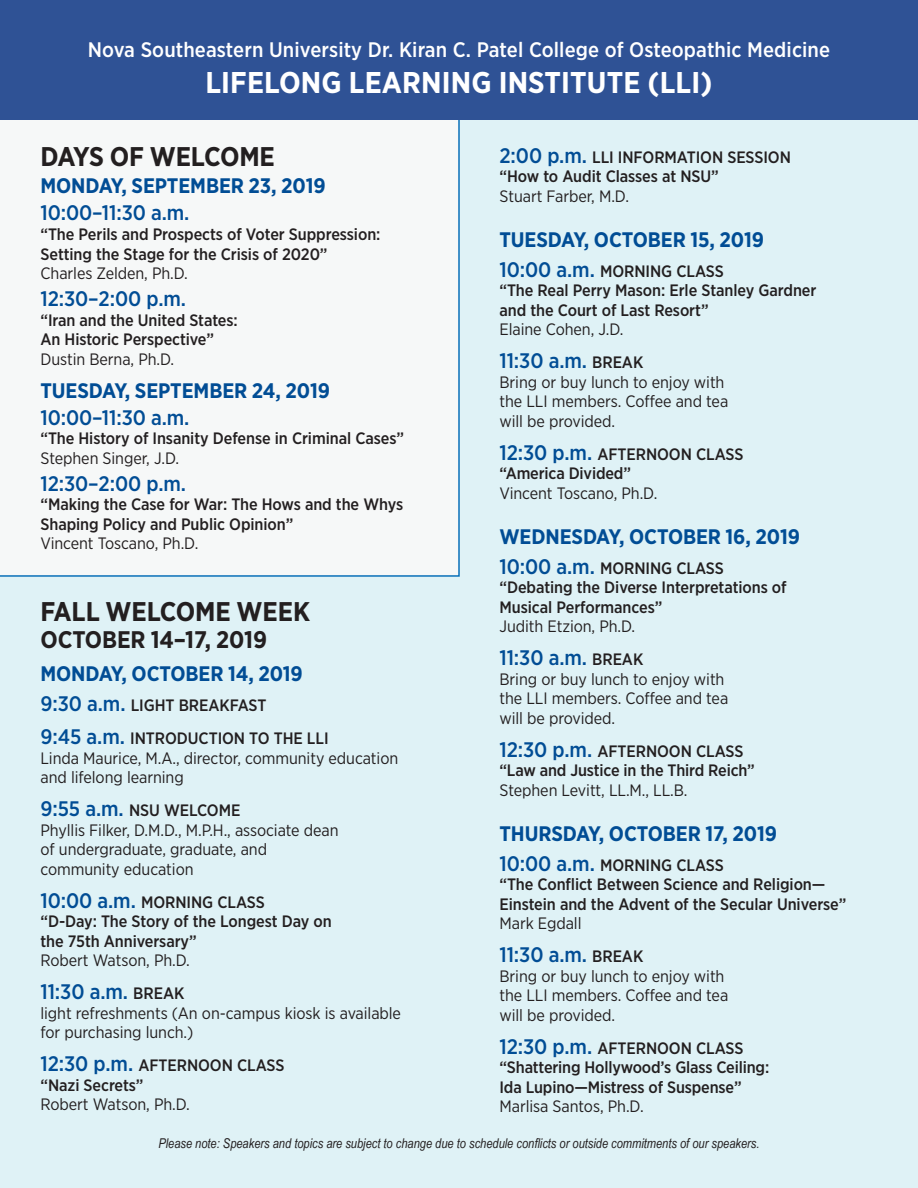
<style>
.page{position:relative;width:918px;height:1188px;background:#fff}
.page>*{position:absolute;margin:0;border:0;box-sizing:border-box;transform-origin:0 0}
.t1{font:700 30px "Gotham Narrow";letter-spacing:.005em;color:#fff}
.t2{font:700 27px "Gotham Narrow";letter-spacing:-.005em;color:#231f20}
.t3{font:700 24px "Gotham Narrow";letter-spacing:-.005em;color:#231f20}
.t4{font:700 21px "Gotham Narrow";letter-spacing:-.005em;color:#014d95}
.t5{font:500 21px "Gotham Narrow";letter-spacing:-.005em;color:#014d95}
.t6{font:500 21px "Gotham Narrow";letter-spacing:.005em;color:#fff}
.t7{font:500 16.5px/19.5px "Gotham Narrow";letter-spacing:-.005em;color:#231f20}
.t8{font:16.5px/19.5px "Gotham Narrow";letter-spacing:-.005em;color:#231f20}
.t9{font:italic 13.5px "Arial Narrow";color:#231f20}
.s1{font-size:21px;color:#014d95}
.s2{font-size:16.5px;color:#231f20}
</style>
<div class="page">
<div style="left:0;top:120px;width:918px;height:1068px;background:#dff2f6"></div>
<div style="left:0;top:120px;width:460px;height:457px;background:#f6f8f8"></div>
<div style="left:0;top:0;width:918px;height:120px;background:#2f5295"></div>
<p class="t6" style="left:88px;top:37px;width:744px">Nova Southeastern University Dr. Kiran C. Patel College of Osteopathic Medicine</p>
<p class="t1" style="left:205px;top:63px;width:509px">LIFELONG LEARNING INSTITUTE (LLI)</p>
<p class="t2" style="left:40px;top:139px;width:236px">DAYS OF WELCOME</p>
<p class="t4" style="left:40px;top:172px;width:287px">MONDAY, SEPTEMBER 23, 2019</p>
<p class="t5" style="left:40px;top:200px;width:151px">10:00–11:30 a.m.</p>
<p class="t7" style="left:40px;top:224px;width:341px">“The Perils and Prospects of Voter Suppression:<br>Setting the Stage for the Crisis of 2020”</p>
<p class="t8" style="left:40px;top:263px;width:149px">Charles Zelden, Ph.D.</p>
<p class="t5" style="left:40px;top:285px;width:147px">12:30–2:00 p.m.</p>
<p class="t7" style="left:40px;top:310px;width:199px">“Iran and the United States:</p>
<p class="t7" style="left:40px;top:329px;width:175px">An Historic Perspective”</p>
<p class="t8" style="left:40px;top:349px;width:135px">Dustin Berna, Ph.D.</p>
<p class="t4" style="left:40px;top:377px;width:291px">TUESDAY, SEPTEMBER 24, 2019</p>
<p class="t5" style="left:40px;top:404px;width:151px">10:00–11:30 a.m.</p>
<p class="t7" style="left:40px;top:429px;width:365px">“The History of Insanity Defense in Criminal Cases”</p>
<p class="t8" style="left:40px;top:448px;width:140px">Stephen Singer, J.D.</p>
<p class="t5" style="left:40px;top:470px;width:147px">12:30–2:00 p.m.</p>
<p class="t7" style="left:40px;top:495px;width:364px">“Making the Case for War: The Hows and the Whys<br>Shaping Policy and Public Opinion”</p>
<p class="t8" style="left:40px;top:534px;width:159px">Vincent Toscano, Ph.D.</p>
<p class="t7" style="left:500px;top:147px;width:293px"><span class="s1">2:00 p.m.</span> LLI INFORMATION SESSION</p>
<p class="t7" style="left:500px;top:167px;width:221px">“How to Audit Classes at NSU”</p>
<p class="t8" style="left:500px;top:186px;width:131px">Stuart Farber, M.D.</p>
<p class="t4" style="left:500px;top:226px;width:266px">TUESDAY, OCTOBER 15, 2019</p>
<p class="t7" style="left:500px;top:261px;width:226px"><span class="s1">10:00 a.m.</span> MORNING CLASS</p>
<p class="t7" style="left:500px;top:281px;width:318px">“The Real Perry Mason: Erle Stanley Gardner</p>
<p class="t7" style="left:500px;top:300px;width:211px">and the Court of Last Resort”</p>
<p class="t8" style="left:500px;top:320px;width:125px">Elaine Cohen, J.D.</p>
<p class="t5" style="left:500px;top:348px;width:145px">11:30 a.m. <span class="s2">BREAK</span></p>
<p class="t8" style="left:500px;top:372px;width:227px">Bring or buy lunch to enjoy with</p>
<p class="t8" style="left:500px;top:392px;width:230px">the LLI members. Coffee and tea</p>
<p class="t8" style="left:500px;top:411px;width:117px">will be provided.</p>
<p class="t7" style="left:500px;top:444px;width:246px"><span class="s1">12:30 p.m.</span> AFTERNOON CLASS</p>
<p class="t7" style="left:500px;top:464px;width:133px">“America Divided”</p>
<p class="t8" style="left:500px;top:483px;width:159px">Vincent Toscano, Ph.D.</p>
<p class="t4" style="left:500px;top:523px;width:302px">WEDNESDAY, OCTOBER 16, 2019</p>
<p class="t7" style="left:500px;top:558px;width:226px"><span class="s1">10:00 a.m.</span> MORNING CLASS</p>
<p class="t7" style="left:500px;top:578px;width:289px">“Debating the Diverse Interpretations of</p>
<p class="t7" style="left:500px;top:597px;width:164px">Musical Performances”</p>
<p class="t8" style="left:500px;top:617px;width:137px">Judith Etzion, Ph.D.</p>
<p class="t5" style="left:500px;top:645px;width:145px">11:30 a.m. <span class="s2">BREAK</span></p>
<p class="t8" style="left:500px;top:669px;width:227px">Bring or buy lunch to enjoy with</p>
<p class="t8" style="left:500px;top:689px;width:230px">the LLI members. Coffee and tea</p>
<p class="t8" style="left:500px;top:708px;width:117px">will be provided.</p>
<p class="t7" style="left:500px;top:741px;width:246px"><span class="s1">12:30 p.m.</span> AFTERNOON CLASS</p>
<p class="t7" style="left:500px;top:761px;width:257px">“Law and Justice in the Third Reich”</p>
<p class="t8" style="left:500px;top:780px;width:190px">Stephen Levitt, LL.M., LL.B.</p>
<p class="t4" style="left:500px;top:820px;width:279px">THURSDAY, OCTOBER 17, 2019</p>
<p class="t7" style="left:500px;top:855px;width:226px"><span class="s1">10:00 a.m.</span> MORNING CLASS</p>
<p class="t7" style="left:500px;top:875px;width:348px">“The Conflict Between Science and Religion—<br>Einstein and the Advent of the Secular Universe”</p>
<p class="t8" style="left:500px;top:914px;width:84px">Mark Egdall</p>
<p class="t5" style="left:500px;top:942px;width:145px">11:30 a.m. <span class="s2">BREAK</span></p>
<p class="t8" style="left:500px;top:966px;width:227px">Bring or buy lunch to enjoy with</p>
<p class="t8" style="left:500px;top:986px;width:230px">the LLI members. Coffee and tea</p>
<p class="t8" style="left:500px;top:1005px;width:117px">will be provided.</p>
<p class="t7" style="left:500px;top:1038px;width:246px"><span class="s1">12:30 p.m.</span> AFTERNOON CLASS</p>
<p class="t7" style="left:500px;top:1058px;width:271px">“Shattering Hollywood’s Glass Ceiling:</p>
<p class="t7" style="left:500px;top:1077px;width:244px">Ida Lupino—Mistress of Suspense”</p>
<p class="t8" style="left:500px;top:1097px;width:146px">Marlisa Santos, Ph.D.</p>
<p class="t2" style="left:40px;top:595px;width:271px">FALL WELCOME WEEK</p>
<p class="t3" style="left:40px;top:625px;width:228px">OCTOBER 14–17, 2019</p>
<p class="t4" style="left:40px;top:661px;width:264px">MONDAY, OCTOBER 14, 2019</p>
<p class="t7" style="left:40px;top:696px;width:227px"><span class="s1">9:30 a.m.</span> LIGHT BREAKFAST</p>
<p class="t7" style="left:40px;top:729px;width:290px"><span class="s1">9:45 a.m.</span> INTRODUCTION TO THE LLI</p>
<p class="t8" style="left:40px;top:748px;width:359px">Linda Maurice, M.A., director, community education and lifelong learning</p>
<p class="t7" style="left:40px;top:801px;width:201px"><span class="s1">9:55 a.m.</span> NSU WELCOME</p>
<p class="t8" style="left:40px;top:820px;width:300px">Phyllis Filker, D.M.D., M.P.H., associate dean</p>
<p class="t8" style="left:40px;top:840px;width:228px">of undergraduate, graduate, and</p>
<p class="t8" style="left:40px;top:859px;width:155px">community education</p>
<p class="t7" style="left:40px;top:892px;width:226px"><span class="s1">10:00 a.m.</span> MORNING CLASS</p>
<p class="t7" style="left:40px;top:912px;width:293px">“D-Day: The Story of the Longest Day on</p>
<p class="t7" style="left:40px;top:931px;width:158px">the 75th Anniversary”</p>
<p class="t8" style="left:40px;top:951px;width:151px">Robert Watson, Ph.D.</p>
<p class="t5" style="left:40px;top:979px;width:145px">11:30 a.m. <span class="s2">BREAK</span></p>
<p class="t8" style="left:40px;top:1003px;width:362px">light refreshments (An on-campus kiosk is available for purchasing lunch.)</p>
<p class="t7" style="left:40px;top:1056px;width:246px"><span class="s1">12:30 p.m.</span> AFTERNOON CLASS</p>
<p class="t7" style="left:40px;top:1075px;width:105px">“Nazi Secrets”</p>
<p class="t8" style="left:40px;top:1095px;width:151px">Robert Watson, Ph.D.</p>
<p class="t9" style="left:158px;top:1134px;width:603px">Please note: Speakers and topics are subject to change due to schedule conflicts or outside commitments of our speakers.</p>
</div>
